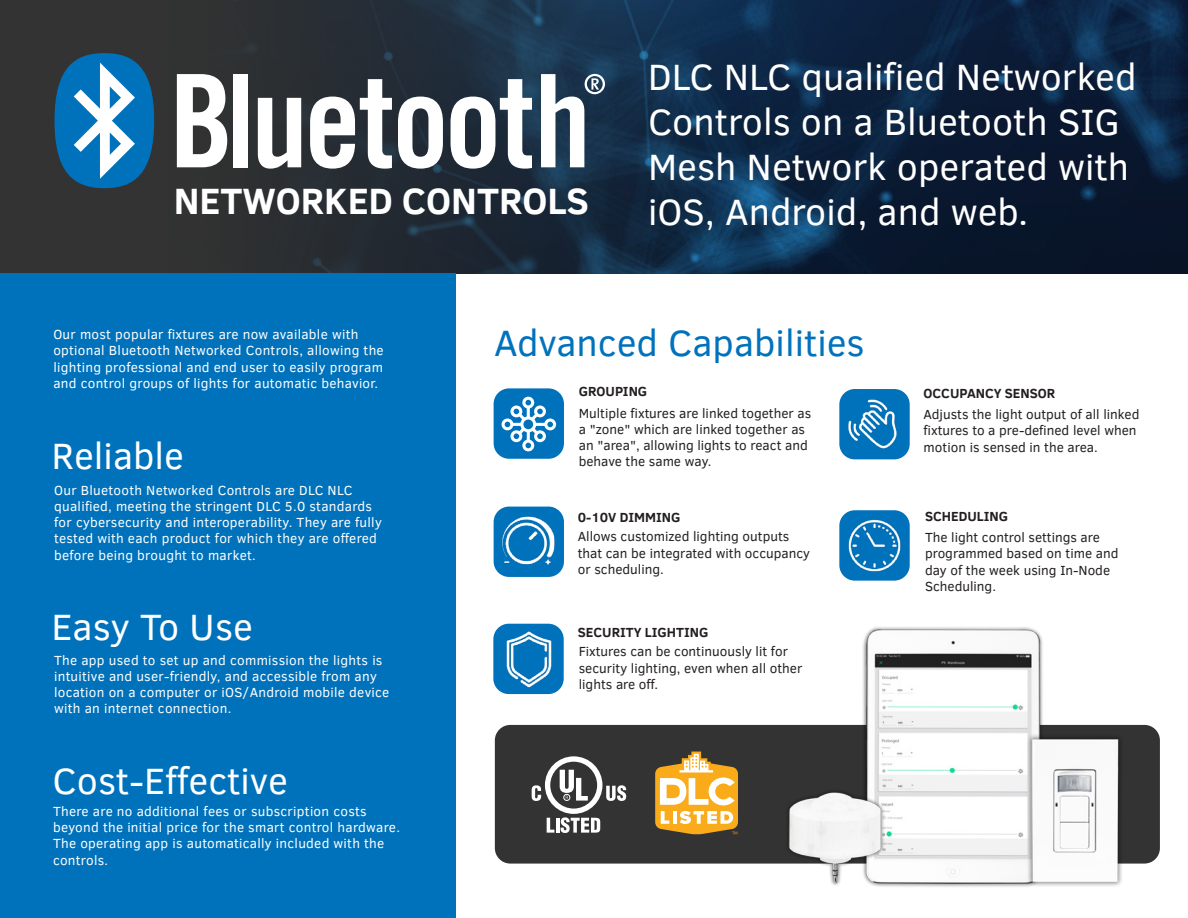
<style>
.page{position:relative;width:1188px;height:918px;background:#fff}
.page>*{position:absolute;margin:0;border:0;box-sizing:border-box;transform-origin:0 0}
.t1{font:37.5px "Clear Sans";color:#fff}
.t2{font:37.5px "Clear Sans";color:#0072bc}
.t3{font:700 37.5px "Clear Sans";color:#fff}
.t4{font:13.5px/16.2px "Clear Sans";letter-spacing:.02em;color:#fff}
.t5{font:13.5px/16.2px "Clear Sans";color:#231f20}
.t6{font:700 13.5px "Clear Sans";color:#231f20}
</style>
<div class="page">
<div style="left:0;top:0;width:1188px;height:273px;background:#323332"></div>
<img style="left:176px;top:0;width:1012px;height:273px">
<div style="left:0;top:273px;width:456px;height:645px;background:#0072bc"></div>
<svg style="left:177px;top:74px;width:50px;height:93px"></svg>
<div style="left:234px;top:74px;width:14px;height:93px;background:#fff"></div>
<svg style="left:258px;top:98px;width:43px;height:71px"></svg>
<svg style="left:310px;top:79px;width:82px;height:90px"></svg>
<svg style="left:398px;top:97px;width:45px;height:72px;background:#b2b6ba"></svg>
<svg style="left:451px;top:79px;width:81px;height:90px;background:#9098a0"></svg>
<svg style="left:541px;top:74px;width:64px;height:93px;background:#7f8e9c"></svg>
<svg style="left:55px;top:53px;width:99px;height:135px;background:#3d86b5"></svg>
<div style="left:494px;top:388px;width:70px;height:71px;background:#0072bc;border-radius:15px"></div>
<div style="left:502px;top:419px;width:11px;height:11px;border:3px solid #fff;border-radius:50%"></div>
<div style="left:544px;top:419px;width:12px;height:11px;border:3px solid #fff;border-radius:50%"></div>
<div style="left:510px;top:430px;width:12px;height:12px;border:3px solid #fff;border-radius:50%"></div>
<div style="left:534px;top:430px;width:12px;height:12px;border:3px solid #fff;border-radius:50%"></div>
<div style="left:510px;top:406px;width:12px;height:11px;border:3px solid #fff;border-radius:50%"></div>
<svg style="left:512px;top:407px;width:34px;height:34px"></svg>
<div style="left:534px;top:406px;width:12px;height:11px;border:3px solid #fff;border-radius:50%"></div>
<div style="left:522px;top:440px;width:12px;height:11px;border:3px solid #fff;border-radius:50%"></div>
<div style="left:522px;top:397px;width:12px;height:12px;border:3px solid #fff;border-radius:50%"></div>
<div style="left:839px;top:389px;width:71px;height:70px;background:#0072bc;border-radius:15px"></div>
<img style="left:848px;top:399px;width:49px;height:50px">
<div style="left:494px;top:507px;width:70px;height:70px;background:#0072bc;border-radius:15px"></div>
<img style="left:495px;top:507px;width:67px;height:67px">
<div style="left:839px;top:510px;width:71px;height:71px;background:#0072bc;border-radius:15px"></div>
<img style="left:848px;top:519px;width:53px;height:53px">
<div style="left:493px;top:624px;width:71px;height:70px;background:#0072bc;border-radius:15px"></div>
<div style="left:495px;top:725px;width:665px;height:139px;background:#323332;border-radius:15px"></div>
<img style="left:506px;top:631px;width:46px;height:57px">
<svg style="left:532px;top:756px;width:94px;height:77px"></svg>
<svg style="left:655px;top:752px;width:83px;height:82px;background:#daae5c"></svg>
<img style="left:844px;top:627px;width:218px;height:260px">
<img style="left:1015px;top:731px;width:115px;height:156px">
<img style="left:778px;top:781px;width:115px;height:106px">
<p class="t3" style="left:174px;top:173px;width:417px">NETWORKED CONTROLS</p>
<p class="t1" style="left:648px;top:52px;width:490px">DLC NLC qualified Networked</p>
<p class="t1" style="left:648px;top:97px;width:473px">Controls on a Bluetooth SIG</p>
<p class="t1" style="left:648px;top:142px;width:483px">Mesh Network operated with</p>
<p class="t1" style="left:648px;top:187px;width:382px">iOS, Android, and web.</p>
<p class="t4" style="left:53px;top:326px;width:332px">Our most popular fixtures are now available with optional Bluetooth Networked Controls, allowing the lighting professional and end user to easily program and control groups of lights for automatic behavior.</p>
<p class="t1" style="left:52px;top:431px;width:134px">Reliable</p>
<p class="t4" style="left:54px;top:482px;width:329px">Our Bluetooth Networked Controls are DLC NLC qualified, meeting the stringent DLC 5.0 standards for cybersecurity and interoperability. They are fully tested with each product for which they are offered before being brought to market.</p>
<p class="t1" style="left:52px;top:602px;width:203px">Easy To Use</p>
<p class="t4" style="left:54px;top:652px;width:337px">The app used to set up and commission the lights is intuitive and user-friendly, and accessible from any location on a computer or iOS/Android mobile device with an internet connection.</p>
<p class="t1" style="left:53px;top:756px;width:237px">Cost-Effective</p>
<p class="t4" style="left:53px;top:803px;width:349px">There are no additional fees or subscription costs beyond the initial price for the smart control hardware.<br>The operating app is automatically included with the controls.</p>
<p class="t2" style="left:494px;top:318px;width:372px">Advanced Capabilities</p>
<p class="t6" style="left:579px;top:382px;width:70px">GROUPING</p>
<p class="t6" style="left:924px;top:383px;width:133px">OCCUPANCY SENSOR</p>
<p class="t5" style="left:579px;top:405px;width:234px">Multiple fixtures are linked together as a "zone" which are linked together as an "area", allowing lights to react and behave the same way.</p>
<p class="t5" style="left:924px;top:406px;width:217px">Adjusts the light output of all linked fixtures to a pre-defined level when motion is sensed in the area.</p>
<p class="t6" style="left:578px;top:507px;width:104px">0-10V DIMMING</p>
<p class="t6" style="left:925px;top:506px;width:85px">SCHEDULING</p>
<p class="t5" style="left:578px;top:529px;width:234px">Allows customized lighting outputs that can be integrated with occupancy or scheduling.</p>
<p class="t5" style="left:925px;top:529px;width:195px">The light control settings are programmed based on time and day of the week using In-Node<br>Scheduling.</p>
<p class="t6" style="left:578px;top:622px;width:132px">SECURITY LIGHTING</p>
<p class="t5" style="left:579px;top:644px;width:225px">Fixtures can be continuously lit for security lighting, even when all other lights are off.</p>
</div>
